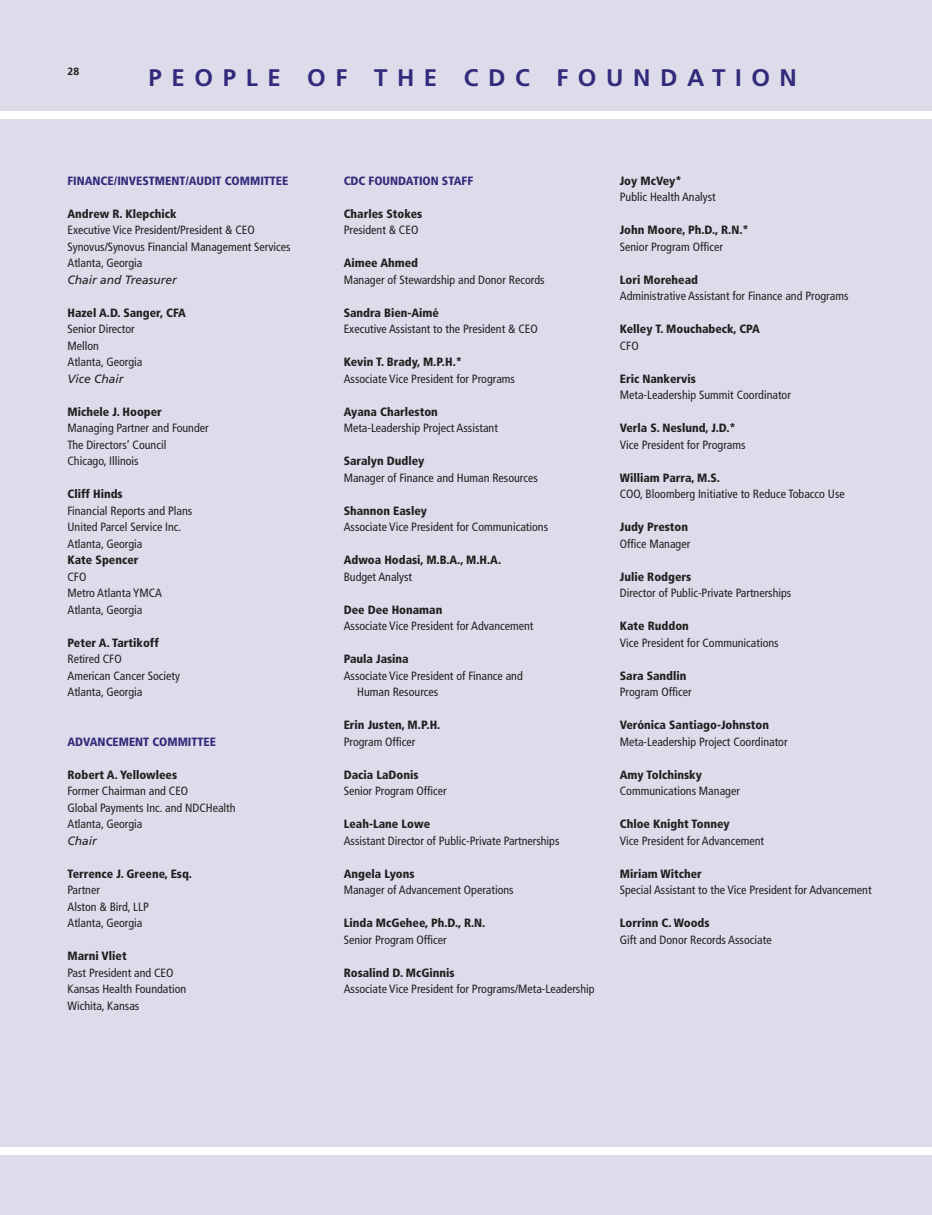
<style>
.page{position:relative;width:932px;height:1215px;background:#dddceb}
.page>*{position:absolute;margin:0;border:0;box-sizing:border-box;transform-origin:0 0}
.t1{font:700 24px "Frutiger LT Std";letter-spacing:.4em;color:#342a7b}
.t2{font:condensed 12px/16.5px "Frutiger LT Std";color:#231f20}
.t3{font:900 condensed 12px "Frutiger LT Std";color:#231f20}
.t4{font:900 condensed 12px "Frutiger LT Std";color:#342a7b}
.t5{font:italic 12px "Frutiger LT Std";color:#231f20}
.t6{font:700 10.5px "Frutiger LT Std";color:#231f20}
</style>
<div class="page">
<div style="left:0;top:111px;width:932px;height:7px;background:#fff"></div>
<div style="left:0;top:1148px;width:932px;height:7px;background:#fff"></div>
<p class="t6" style="left:68px;top:66px;width:13px">28</p>
<h1 class="t1" style="left:148px;top:63px;width:650px">PEOPLE OFT HE CDC FOUNDATION</h1>
<p class="t4" style="left:68px;top:173px;width:70px">Finance/Investme</p>
<p class="t4" style="left:171px;top:173px;width:71px">nt/Audit Comm</p>
<p class="t4" style="left:260px;top:173px;width:11px">ittee</p>
<p class="t3" style="left:68px;top:206px;width:110px">Andrew R. Klepchick</p>
<p class="t2" style="left:68px;top:222px;width:225px">Executive Vice President/President &amp; CEO<br>Synovus/Synovus Financial Management Services<br>Atlanta, Georgia</p>
<p class="t5" style="left:68px;top:272px;width:111px">Chair and Treasurer</p>
<p class="t3" style="left:68px;top:305px;width:120px">Hazel A.D. Sanger, CFA</p>
<p class="t2" style="left:68px;top:321px;width:76px">Senior Director<br>Mellon<br>Atlanta, Georgia</p>
<p class="t5" style="left:68px;top:371px;width:58px">Vice Chair</p>
<p class="t3" style="left:68px;top:404px;width:96px">Michele J. Hooper</p>
<p class="t2" style="left:68px;top:420px;width:143px">Managing Partner and Founder<br>The Directors’ Council<br>Chicago, Illinois</p>
<p class="t3" style="left:68px;top:487px;width:57px">Cliff Hinds</p>
<p class="t2" style="left:68px;top:502px;width:126px">Financial Reports and Plans<br>United Parcel Service Inc.<br>Atlanta, Georgia</p>
<p class="t3" style="left:68px;top:553px;width:72px">Kate Spencer</p>
<p class="t2" style="left:68px;top:568px;width:96px">CFO<br>Metro Atlanta YMCA<br>Atlanta, Georgia</p>
<p class="t3" style="left:68px;top:635px;width:93px">Peter A. Tartikoff</p>
<p class="t2" style="left:68px;top:651px;width:114px">Retired CFO<br>American Cancer Society<br>Atlanta, Georgia</p>
<p class="t4" style="left:68px;top:734px;width:9px">adva</p>
<p class="t4" style="left:98px;top:734px;width:17px">nceme</p>
<p class="t4" style="left:135px;top:734px;width:35px">nt Comm</p>
<p class="t4" style="left:188px;top:734px;width:11px">ittee</p>
<p class="t3" style="left:68px;top:767px;width:111px">Robert A. Yellowlees</p>
<p class="t2" style="left:68px;top:783px;width:169px">Former Chairman and CEO<br>Global Payments Inc. and NDCHealth<br>Atlanta, Georgia</p>
<p class="t5" style="left:68px;top:833px;width:31px">Chair</p>
<p class="t3" style="left:68px;top:866px;width:126px">Terrence J. Greene, Esq.</p>
<p class="t2" style="left:68px;top:882px;width:83px">Partner<br>Alston &amp; Bird, LLP<br>Atlanta, Georgia</p>
<p class="t3" style="left:68px;top:949px;width:61px">Marni Vliet</p>
<p class="t2" style="left:68px;top:964px;width:120px">Past President and CEO<br>Kansas Health Foundation<br>Wichita, Kansas</p>
<p class="t4" style="left:344px;top:173px;width:112px">CDC Foundation Staff</p>
<p class="t3" style="left:344px;top:206px;width:80px">Charles Stokes</p>
<p class="t2" style="left:344px;top:222px;width:76px">President &amp; CEO</p>
<p class="t3" style="left:344px;top:256px;width:76px">Aimee Ahmed</p>
<p class="t2" style="left:344px;top:271px;width:202px">Manager of Stewardship and Donor Records</p>
<p class="t3" style="left:344px;top:305px;width:97px">Sandra Bien-Aimé</p>
<p class="t2" style="left:344px;top:321px;width:195px">Executive Assistant to the President &amp; CEO</p>
<p class="t3" style="left:344px;top:355px;width:120px">Kevin T. Brady, M.P.H.*</p>
<p class="t2" style="left:344px;top:370px;width:173px">Associate Vice President for Programs</p>
<p class="t3" style="left:344px;top:404px;width:96px">Ayana Charleston</p>
<p class="t2" style="left:344px;top:420px;width:156px">Meta-Leadership Project Assistant</p>
<p class="t3" style="left:344px;top:454px;width:82px">Saralyn Dudley</p>
<p class="t2" style="left:344px;top:469px;width:196px">Manager of Finance and Human Resources</p>
<p class="t3" style="left:344px;top:503px;width:85px">Shannon Easley</p>
<p class="t2" style="left:344px;top:519px;width:206px">Associate Vice President for Communications</p>
<p class="t3" style="left:344px;top:553px;width:159px">Adwoa Hodasi, M.B.A., M.H.A.</p>
<p class="t2" style="left:344px;top:568px;width:70px">Budget Analyst</p>
<p class="t3" style="left:344px;top:602px;width:100px">Dee Dee Honaman</p>
<p class="t2" style="left:344px;top:618px;width:191px">Associate Vice President for Advancement</p>
<p class="t3" style="left:344px;top:652px;width:67px">Paula Jasina</p>
<p class="t2" style="left:357px;top:667px;width:167px;text-indent:-14px">Associate Vice President of Finance and<br>Human Resources</p>
<p class="t3" style="left:344px;top:718px;width:98px">Erin Justen, M.P.H.</p>
<p class="t2" style="left:344px;top:733px;width:73px">Program Officer</p>
<p class="t3" style="left:344px;top:767px;width:76px">Dacia LaDonis</p>
<p class="t2" style="left:344px;top:783px;width:105px">Senior Program Officer</p>
<p class="t3" style="left:344px;top:817px;width:88px">Leah-Lane Lowe</p>
<p class="t2" style="left:344px;top:832px;width:217px">Assistant Director of Public-Private Partnerships</p>
<p class="t3" style="left:344px;top:866px;width:72px">Angela Lyons</p>
<p class="t2" style="left:344px;top:882px;width:171px">Manager of Advancement Operations</p>
<p class="t3" style="left:344px;top:916px;width:143px">Linda McGehee, Ph.D., R.N.</p>
<p class="t2" style="left:344px;top:931px;width:105px">Senior Program Officer</p>
<p class="t3" style="left:344px;top:965px;width:112px">Rosalind D. McGinnis</p>
<p class="t2" style="left:344px;top:981px;width:252px">Associate Vice President for Programs/Meta-Leadership</p>
<p class="t3" style="left:620px;top:173px;width:63px">Joy McVey*</p>
<p class="t2" style="left:620px;top:189px;width:97px">Public Health Analyst</p>
<p class="t3" style="left:620px;top:223px;width:130px">John Moore, Ph.D., R.N.*</p>
<p class="t2" style="left:620px;top:238px;width:105px">Senior Program Officer</p>
<p class="t3" style="left:620px;top:272px;width:80px">Lori Morehead</p>
<p class="t2" style="left:620px;top:288px;width:230px">Administrative Assistant for Finance and Programs</p>
<p class="t3" style="left:620px;top:322px;width:142px">Kelley T. Mouchabeck, CPA</p>
<p class="t2" style="left:620px;top:337px;width:20px">CFO</p>
<p class="t3" style="left:620px;top:371px;width:78px">Eric Nankervis</p>
<p class="t2" style="left:620px;top:387px;width:173px">Meta-Leadership Summit Coordinator</p>
<p class="t3" style="left:620px;top:421px;width:117px">Verla S. Neslund, J.D.*</p>
<p class="t2" style="left:620px;top:436px;width:127px">Vice President for Programs</p>
<p class="t3" style="left:620px;top:470px;width:102px">William Parra, M.S.</p>
<p class="t2" style="left:620px;top:486px;width:226px">COO, Bloomberg Initiative to Reduce Tobacco Use</p>
<p class="t3" style="left:620px;top:520px;width:70px">Judy Preston</p>
<p class="t2" style="left:620px;top:535px;width:72px">Office Manager</p>
<p class="t3" style="left:620px;top:569px;width:73px">Julie Rodgers</p>
<p class="t2" style="left:620px;top:585px;width:173px">Director of Public-Private Partnerships</p>
<p class="t3" style="left:620px;top:619px;width:71px">Kate Ruddon</p>
<p class="t2" style="left:620px;top:634px;width:160px">Vice President for Communications</p>
<p class="t3" style="left:620px;top:668px;width:68px">Sara Sandlin</p>
<p class="t2" style="left:620px;top:684px;width:73px">Program Officer</p>
<p class="t3" style="left:620px;top:718px;width:151px">Verónica Santiago-Johnston</p>
<p class="t2" style="left:620px;top:733px;width:169px">Meta-Leadership Project Coordinator</p>
<p class="t3" style="left:620px;top:767px;width:84px">Amy Tolchinsky</p>
<p class="t2" style="left:620px;top:783px;width:121px">Communications Manager</p>
<p class="t3" style="left:620px;top:817px;width:111px">Chloe Knight Tonney</p>
<p class="t2" style="left:620px;top:832px;width:146px">Vice President for Advancement</p>
<p class="t3" style="left:620px;top:866px;width:84px">Miriam Witcher</p>
<p class="t2" style="left:620px;top:882px;width:253px">Special Assistant to the Vice President for Advancement</p>
<p class="t3" style="left:620px;top:916px;width:91px">Lorrinn C. Woods</p>
<p class="t2" style="left:620px;top:931px;width:153px">Gift and Donor Records Associate</p>
</div>
